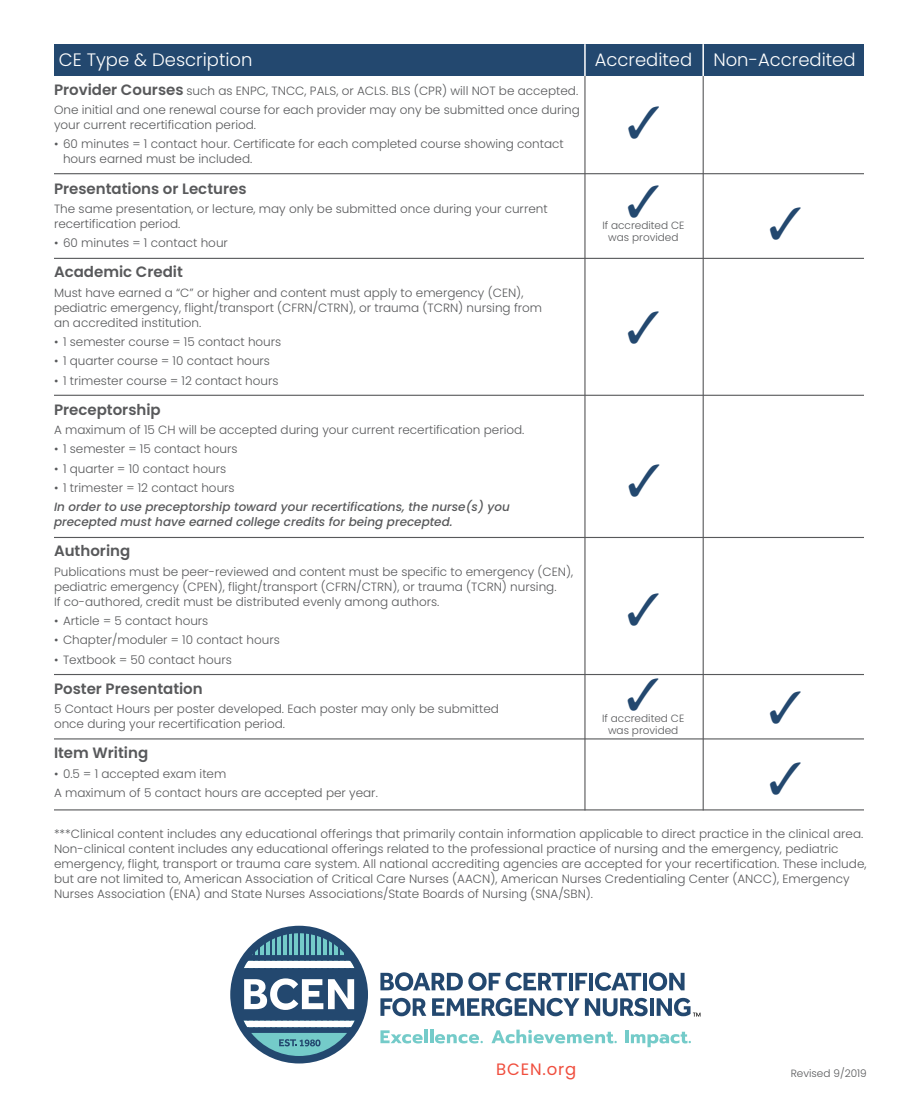
<style>
.page{position:relative;width:918px;height:1107px;background:#fff}
.page>*{position:absolute;margin:0;border:0;box-sizing:border-box;transform-origin:0 0}
.t1{font:300 18px "Poppins";color:#fff}
.t2{font:16.5px "Poppins";letter-spacing:.05em;color:#f04e3e}
.t3{font:600 15px "Poppins";color:#58595b}
.t4{font:300 12px/15px "Poppins";color:#58595b}
.t5{font:italic 500 12px/15px "Poppins";color:#58595b}
.t6{font:300 10.5px "Poppins";color:#58595b}
.s1{font-weight:600;font-size:15px}
</style>
<div class="page">
<hr style="left:703px;top:47px;width:1px;height:763px;background:#58595b">
<hr style="left:584px;top:47px;width:2px;height:763px;background:#58595b">
<div style="left:54px;top:44px;width:810px;height:32px;background:#23486f"></div>
<hr style="left:54px;top:173px;width:810px;height:1px;background:#58595b">
<hr style="left:54px;top:258px;width:810px;height:1px;background:#58595b">
<hr style="left:54px;top:395px;width:810px;height:1px;background:#58595b">
<hr style="left:54px;top:537px;width:810px;height:1px;background:#58595b">
<hr style="left:54px;top:674px;width:810px;height:1px;background:#58595b">
<hr style="left:54px;top:738px;width:810px;height:1px;background:#58595b">
<hr style="left:54px;top:809px;width:810px;height:1px;background:#58595b">
<hr style="left:584px;top:44px;width:2px;height:32px;background:#fff">
<hr style="left:702px;top:44px;width:2px;height:32px;background:#fff">
<svg style="left:380px;top:972px;width:120px;height:19px"></svg>
<svg style="left:506px;top:972px;width:61px;height:19px"></svg>
<hr style="left:569px;top:973px;width:4px;height:17px;background:#23486f">
<svg style="left:575px;top:973px;width:12px;height:17px"></svg>
<hr style="left:589px;top:973px;width:4px;height:17px;background:#23486f">
<svg style="left:595px;top:972px;width:46px;height:19px"></svg>
<hr style="left:643px;top:973px;width:4px;height:17px;background:#23486f">
<svg style="left:649px;top:972px;width:36px;height:19px"></svg>
<svg style="left:380px;top:998px;width:46px;height:18px"></svg>
<svg style="left:432px;top:998px;width:147px;height:18px"></svg>
<svg style="left:585px;top:998px;width:63px;height:18px"></svg>
<hr style="left:650px;top:998px;width:4px;height:18px;background:#23486f">
<svg style="left:230px;top:926px;width:138px;height:138px"></svg>
<svg style="left:657px;top:998px;width:43px;height:19px"></svg>
<svg style="left:380px;top:1030px;width:43px;height:13px"></svg>
<hr style="left:424px;top:1030px;width:4px;height:13px;background:#74cbc9">
<svg style="left:430px;top:1030px;width:53px;height:13px"></svg>
<svg style="left:491px;top:1030px;width:126px;height:13px"></svg>
<hr style="left:625px;top:1030px;width:4px;height:13px;background:#74cbc9">
<svg style="left:631px;top:1032px;width:60px;height:15px"></svg>
<svg style="left:770px;top:738px;width:31px;height:2px"></svg>
<h1 class="t1" style="left:59px;top:50px;width:195px">CE Type &amp; Description</h1>
<h1 class="t1" style="left:595px;top:50px;width:262px">Accredited Non-Accredited</h1>
<p class="t4" style="left:54px;top:81px;width:527px;line-height:19.4px"><span class="s1">Provider Courses</span> such as ENPC, TNCC, PALS, or ACLS. BLS (CPR) will NOT be accepted.<br>One initial and one renewal course for each provider may ony be submitted once during</p>
<p class="t4" style="left:54px;top:118px;width:204px">your current recertification period.</p>
<p class="t4" style="left:63px;top:137px;width:502px;text-indent:-9px">• 60 minutes = 1 contact hour. Certificate for each completed course showing contact hours earned must be included.</p>
<p class="t3" style="left:54px;top:180px;width:194px">Presentations or Lectures</p>
<p class="t4" style="left:54px;top:201px;width:495px">The same presentation, or lecture, may only be submitted once during your current recertification period.</p>
<p class="t4" style="left:54px;top:236px;width:175px">• 60 minutes = 1 contact hour</p>
<p class="t3" style="left:54px;top:263px;width:130px">Academic Credit</p>
<p class="t4" style="left:54px;top:285px;width:490px">Must have earned a “C” or higher and content must apply to emergency (CEN), pediatric emergency, flight/transport (CFRN/CTRN), or trauma (TCRN) nursing from an accredited institution.</p>
<p class="t4" style="left:54px;top:334px;width:229px">• 1 semester course = 15 contact hours</p>
<p class="t4" style="left:54px;top:354px;width:218px">• 1 quarter course = 10 contact hours</p>
<p class="t4" style="left:54px;top:373px;width:226px">• 1 trimester course = 12 contact hours</p>
<p class="t3" style="left:54px;top:401px;width:108px">Preceptorship</p>
<p class="t4" style="left:54px;top:422px;width:472px">A maximum of 15 CH will be accepted during your current recertification period.</p>
<p class="t4" style="left:54px;top:442px;width:185px">• 1 semester = 15 contact hours</p>
<p class="t4" style="left:54px;top:461px;width:174px">• 1 quarter = 10 contact hours</p>
<p class="t4" style="left:54px;top:480px;width:182px">• 1 trimester = 12 contact hours</p>
<p class="t5" style="left:54px;top:500px;width:457px">In order to use preceptorship toward your recertifications, the nurse(s) you precepted must have earned college credits for being precepted.</p>
<p class="t3" style="left:54px;top:543px;width:78px">Authoring</p>
<p class="t4" style="left:54px;top:564px;width:521px">Publications must be peer-reviewed and content must be specific to emergency (CEN), pediatric emergency (CPEN), flight/transport (CFRN/CTRN), or trauma (TCRN) nursing.<br>If co-authored, credit must be distributed evenly among authors.</p>
<p class="t4" style="left:54px;top:613px;width:156px">• Article = 5 contact hours</p>
<p class="t4" style="left:54px;top:633px;width:227px">• Chapter/moduler = 10 contact hours</p>
<p class="t4" style="left:54px;top:652px;width:179px">• Textbook = 50 contact hours</p>
<p class="t3" style="left:54px;top:680px;width:150px">Poster Presentation</p>
<p class="t4" style="left:54px;top:702px;width:446px">5 Contact Hours per poster developed. Each poster may only be submitted once during your recertification period.</p>
<p class="t3" style="left:54px;top:744px;width:96px">Item Writing</p>
<p class="t4" style="left:54px;top:764px;width:325px;line-height:19.4px">• 0.5 = 1 accepted exam item<br>A maximum of 5 contact hours are accepted per year.</p>
<p class="t6" style="left:602px;top:220px;width:84px">If accredited CE</p>
<p class="t6" style="left:608px;top:232px;width:72px">was provided</p>
<p class="t6" style="left:602px;top:712px;width:84px">If accredited CE</p>
<p class="t6" style="left:608px;top:724px;width:72px">was provided</p>
<p class="t4" style="left:54px;top:827px;width:814px">***Clinical content includes any educational offerings that primarily contain information applicable to direct practice in the clinical area.<br>Non-clinical content includes any educational offerings related to the professional practice of nursing and the emergency, pediatric emergency, flight, transport or trauma care system. All national accrediting agencies are accepted for your recertification. These include, but are not limited to, American Association of Critical Care Nurses (AACN), American Nurses Credentialing Center (ANCC), Emergency Nurses Association (ENA) and State Nurses Associations/State Boards of Nursing (SNA/SBN).</p>
<h2 class="t2" style="left:496px;top:1059px;width:82px">BCEN.org</h2>
<p class="t6" style="left:791px;top:1067px;width:77px">Revised 9/2019</p>
</div>
